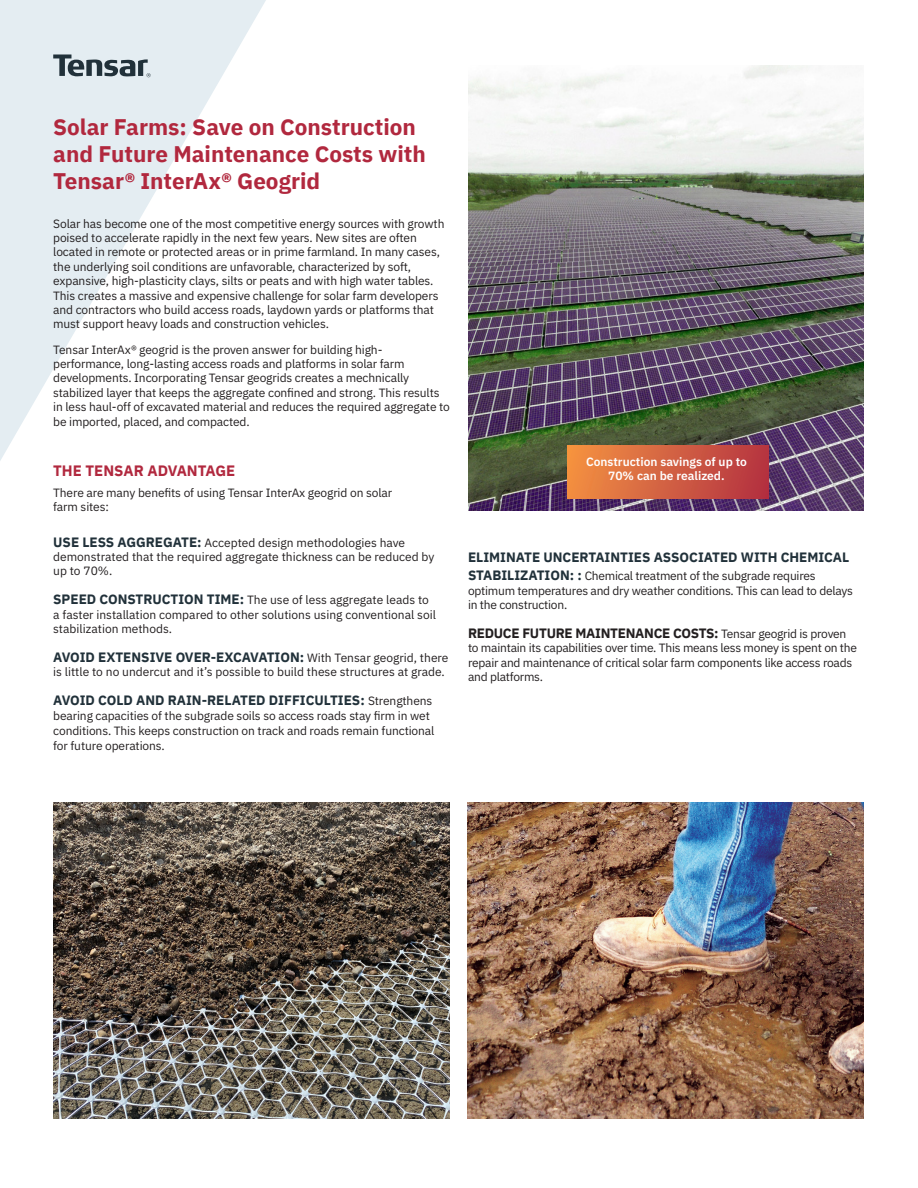
<style>
.page{position:relative;width:918px;height:1188px;background:#fff}
.page>*{position:absolute;margin:0;border:0;box-sizing:border-box;transform-origin:0 0}
.t1{font:700 22.5px/27px "IBM Plex Sans";color:#b1283e}
.SUBTITLE{font:700 15px "IBM Plex Sans";color:#b1283e}
.BODY{font:700 13.5px "IBM Plex Sans";color:#21313a}
.BODY-2{font:700 13.5px "IBM Plex Sans";letter-spacing:-.02em;color:#231f20}
.BODY-3{font:12px/14.4px "IBM Plex Sans";letter-spacing:-.01em;color:#231f20}
.t2{font:600 12px/14.4px "IBM Plex Sans";color:#fff;text-align:center}
.s1{font-weight:700;font-size:13.5px;color:#21313a}
.s2{font-weight:400;font-size:12px;color:#231f20}
.s3{font-weight:400;font-size:12px}
</style>
<div class="page">
<img style="left:467px;top:803px;width:397px;height:315px">
<img style="left:53px;top:803px;width:397px;height:315px">
<svg style="left:0;top:0;width:266px;height:461px"></svg>
<svg style="left:53px;top:54px;width:98px;height:23px;background:#8f9ba2"></svg>
<img style="left:468px;top:66px;width:396px;height:445px">
<div style="left:567px;top:446px;width:201px;height:52px;background:linear-gradient(to right,#f39142,#b33241)"></div>
<p class="t1" style="left:53px;top:112px;width:374px">Solar Farms: Save on Construction and Future Maintenance Costs with<br>Tensar® InterAx® Geogrid</p>
<p class="BODY-3" style="left:53px;top:215px;width:393px">Solar has become one of the most competitive energy sources with growth poised to accelerate rapidly in the next few years. New sites are often located in remote or protected areas or in prime farmland. In many cases, the underlying soil conditions are unfavorable, characterized by soft, expansive, high-plasticity clays, silts or peats and with high water tables.<br>This creates a massive and expensive challenge for solar farm developers and contractors who build access roads, laydown yards or platforms that must support heavy loads and construction vehicles.</p>
<p class="BODY-3" style="left:53px;top:341px;width:398px">Tensar InterAx® geogrid is the proven answer for building high&shy;performance, long-lasting access roads and platforms in solar farm developments. Incorporating Tensar geogrids creates a mechnically stabilized layer that keeps the aggregate confined and strong. This results in less haul-off of excavated material and reduces the required aggregate to be imported, placed, and compacted.</p>
<p class="SUBTITLE" style="left:53px;top:459px;width:184px">THE TENSAR ADVANTAGE</p>
<p class="BODY-3" style="left:53px;top:485px;width:341px">There are many benefits of using Tensar InterAx geogrid on solar farm sites:</p>
<p class="BODY-3" style="left:53px;top:534px;width:383px"><span class="s1">USE LESS AGGREGATE:</span> Accepted design methodologies have demonstrated that the required aggregate thickness can be reduced by up to 70%.</p>
<p class="BODY-3" style="left:53px;top:592px;width:384px"><span class="s1">SPEED CONSTRUCTION TIME:</span> The use of less aggregate leads to a faster installation compared to other solutions using conventional soil stabilization methods.</p>
<p class="BODY" style="left:53px;top:646px;width:397px">AVOID EXTENSIVE OVER-EXCAVATION: <span class="s2">With Tensar geogrid, there</span></p>
<p class="BODY-3" style="left:53px;top:664px;width:393px">is little to no undercut and it’s possible to build these structures at grade.</p>
<p class="BODY" style="left:53px;top:689px;width:381px">AVOID COLD AND RAIN-RELATED DIFFICULTIES: <span class="s2">Strengthens</span></p>
<p class="BODY-3" style="left:53px;top:707px;width:383px;line-height:15px">bearing capacities of the subgrade soils so access roads stay firm in wet conditions. This keeps construction on track and roads remain functional for future operations.</p>
<p class="t2" style="left:586px;top:453px;width:162px">Construction savings of up to<br>70% can be realized.</p>
<p class="BODY" style="left:468px;top:547px;width:383px">ELIMINATE UNCERTAINTIES ASSOCIATED WITH CHEMICAL</p>
<p class="BODY-3" style="left:468px;top:568px;width:387px"><span class="s1">STABILIZATION: :</span> Chemical treatment of the subgrade requires optimum temperatures and dry weather conditions. This can lead to delays in the construction.</p>
<p class="BODY-2" style="left:468px;top:622px;width:380px">REDUCE FUTURE MAINTENANCE COSTS: <span class="s3">Tensar geogrid is proven</span></p>
<p class="BODY-3" style="left:468px;top:640px;width:391px">to maintain its capabilities over time. This means less money is spent on the repair and maintenance of critical solar farm components like access roads and platforms.</p>
</div>
